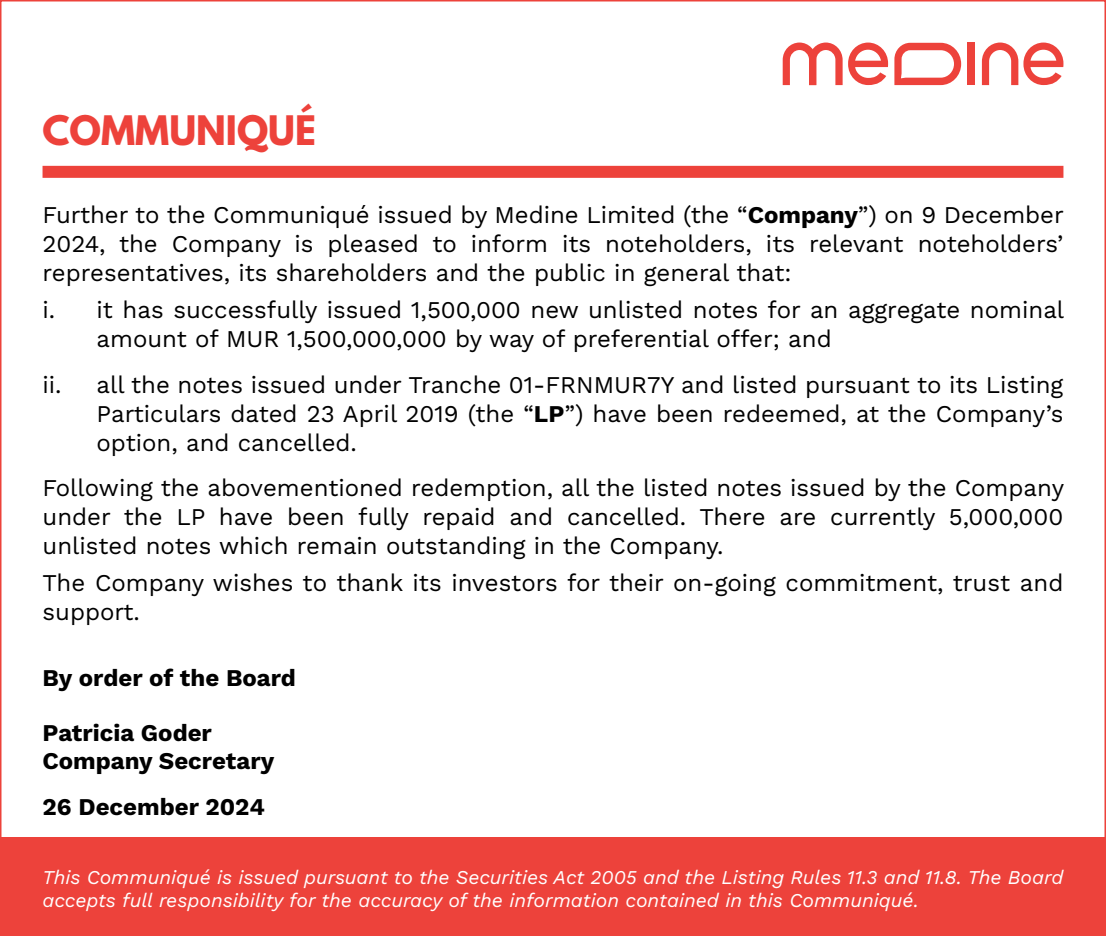
<style>
.page{position:relative;width:1106px;height:936px;background:#fff}
.page>*{position:absolute;margin:0;border:0;box-sizing:border-box;transform-origin:0 0}
.t1{font:700 36px "League Spartan";color:#ed423b}
.t2{font:24px/28.8px "Work Sans";color:#000;text-align:justify}
.t3{font:700 24px/28.8px "Work Sans";color:#000}
.t4{font:italic 19.5px/23.4px "Work Sans";color:#fff}
.s1{font-weight:700}
</style>
<div class="page">
<div style="left:43px;top:166px;width:1020px;height:12px;background:#ed423b"></div>
<div style="left:967px;top:43px;width:7px;height:42px;background:#ed423b"></div>
<svg style="left:782px;top:43px;width:60px;height:42px"></svg>
<svg style="left:848px;top:43px;width:40px;height:42px"></svg>
<svg style="left:981px;top:43px;width:82px;height:42px"></svg>
<svg style="left:894px;top:43px;width:67px;height:42px"></svg>
<div style="left:0;top:837px;width:1106px;height:98px;background:#ed423b"></div>
<h1 class="t1" style="left:43px;top:102px;width:275px">COMMUNIQUÉ</h1>
<p class="t2" style="left:43px;top:200px;width:1022px">Further to the Communiqué issued by Medine Limited (the “<span class="s1">Company</span>”) on 9 December 2024, the Company is pleased to inform its noteholders, its relevant noteholders’ representatives, its shareholders and the public in general that:</p>
<p class="t2" style="left:97px;top:295px;width:969px;text-indent:-54px">i. it has successfully issued 1,500,000 new unlisted notes for an aggregate nominal amount of MUR 1,500,000,000 by way of preferential offer; and</p>
<p class="t2" style="left:97px;top:369px;width:968px;text-indent:-54px">ii. all the notes issued under Tranche 01-FRNMUR7Y and listed pursuant to its Listing Particulars dated 23 April 2019 (the “<span class="s1">LP</span>”) have been redeemed, at the Company’s option, and cancelled.</p>
<p class="t2" style="left:43px;top:473px;width:1023px">Following the abovementioned redemption, all the listed notes issued by the Company under the LP have been fully repaid and cancelled. There are currently 5,000,000 unlisted notes which remain outstanding in the Company.</p>
<p class="t2" style="left:43px;top:567px;width:1022px">The Company wishes to thank its investors for their on-going commitment, trust and support.</p>
<p class="t3" style="left:43px;top:662px;width:255px">By order of the Board</p>
<p class="t3" style="left:43px;top:717px;width:233px">Patricia Goder<br>Company Secretary</p>
<p class="t3" style="left:43px;top:791px;width:224px">26 December 2024</p>
<p class="t4" style="left:43px;top:864px;width:1022px">This Communiqué is issued pursuant to the Securities Act 2005 and the Listing Rules 11.3 and 11.8. The Board accepts full responsibility for the accuracy of the information contained in this Communiqué.</p>
</div>
